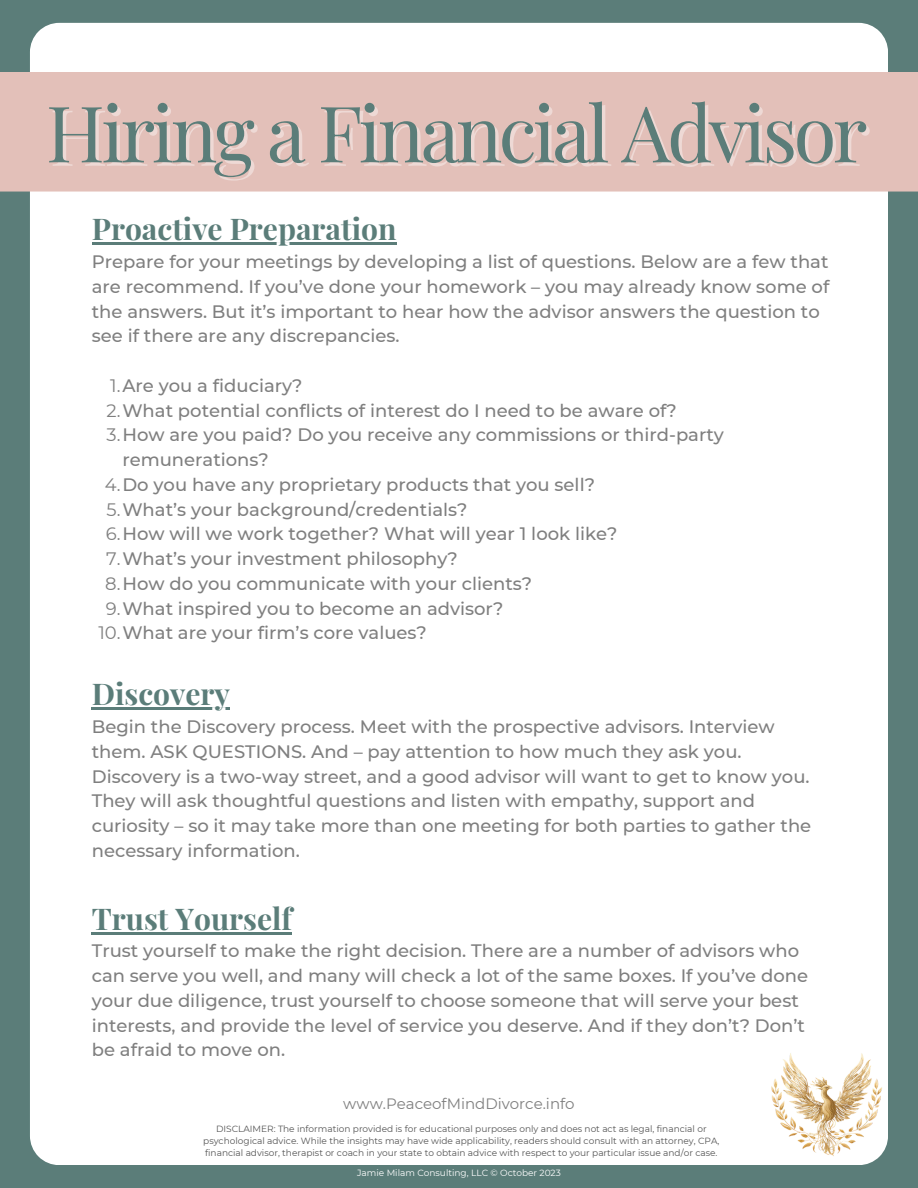
<style>
.page{position:relative;width:918px;height:1188px;background:#5b7d79}
.page>*{position:absolute;margin:0;border:0;box-sizing:border-box;transform-origin:0 0}
.t1{font:78px "Playfair Display";letter-spacing:-.045em;color:#5b7d79}
.t2{font:700 30px "Playfair Display";color:#5b7d79}
.t3{font:500 18px/24.8px "Montserrat";color:#7f7f7f}
.t4{font:15px "Montserrat";color:#7f7f7f}
.t5{font:9px/12px "Montserrat";color:#545454;text-align:center}
.t6{font:9px "Montserrat";color:#fff}
.s1{font-weight:400}
</style>
<div class="page">
<div style="left:30px;top:23px;width:858px;height:1142px;background:#fff"></div>
<div style="left:0;top:72px;width:918px;height:120px;background:#e3c0b9"></div>
<img style="left:764px;top:1040px;width:124px;height:125px">
<hr style="left:92px;top:243px;width:304px;height:2px;background:#5b7d79">
<hr style="left:92px;top:708px;width:138px;height:2px;background:#5b7d79">
<hr style="left:92px;top:932px;width:200px;height:2px;background:#5b7d79">
<p class="t1" style="left:46px;top:78px;width:823px">Hiring a Financial Advisor</p>
<p class="t2" style="left:92px;top:208px;width:306px">Proactive Preparation</p>
<p class="t3" style="left:92px;top:249px;width:739px">Prepare for your meetings by developing a list of questions. Below are a few that are recommend. If you’ve done your homework – you may already know some of the answers. But it’s important to hear how the advisor answers the question to see if there are any discrepancies.</p>
<p class="t3" style="left:110px;top:373px;width:194px"><span class="s1">1.</span>Are you a fiduciary?</p>
<p class="t3" style="left:107px;top:398px;width:572px"><span class="s1">2.</span>What potential conflicts of interest do I need to be aware of?</p>
<p class="t3" style="left:122px;top:423px;width:603px;text-indent:-16px"><span class="s1">3.</span>How are you paid? Do you receive any commissions or third-party remunerations?</p>
<p class="t3" style="left:105px;top:472px;width:492px"><span class="s1">4.</span>Do you have any proprietary products that you sell?</p>
<p class="t3" style="left:107px;top:497px;width:362px"><span class="s1">5.</span>What’s your background/credentials?</p>
<p class="t3" style="left:106px;top:522px;width:513px"><span class="s1">6.</span>How will we work together? What will year 1 look like?</p>
<p class="t3" style="left:106px;top:546px;width:353px"><span class="s1">7.</span>What’s your investment philosophy?</p>
<p class="t3" style="left:105px;top:571px;width:428px"><span class="s1">8.</span>How do you communicate with your clients?</p>
<p class="t3" style="left:106px;top:596px;width:399px"><span class="s1">9.</span>What inspired you to become an advisor?</p>
<p class="t3" style="left:98px;top:621px;width:330px"><span class="s1">10.</span>What are your firm’s core values?</p>
<p class="t2" style="left:92px;top:673px;width:140px">Discovery</p>
<p class="t3" style="left:92px;top:714px;width:721px">Begin the Discovery process. Meet with the prospective advisors. Interview them. ASK QUESTIONS. And – pay attention to how much they ask you.<br>Discovery is a two-way street, and a good advisor will want to get to know you.<br>They will ask thoughtful questions and listen with empathy, support and curiosity – so it may take more than one meeting for both parties to gather the necessary information.</p>
<p class="t2" style="left:92px;top:897px;width:202px">Trust Yourself</p>
<p class="t3" style="left:92px;top:939px;width:718px">Trust yourself to make the right decision. There are a number of advisors who can serve you well, and many will check a lot of the same boxes. If you’ve done your due diligence, trust yourself to choose someone that will serve your best interests, and provide the level of service you deserve. And if they don’t? Don’t be afraid to move on.</p>
<p class="t4" style="left:343px;top:1095px;width:233px">www.PeaceofMindDivorce.info</p>
<p class="t5" style="left:203px;top:1123px;width:518px">DISCLAIMER: The information provided is for educational purposes only and does not act as legal, financial or psychological advice. While the insights may have wide applicability, readers should consult with an attorney, CPA, financial advisor, therapist or coach in your state to obtain advice with respect to your particular issue and/or case.</p>
<p class="t6" style="left:357px;top:1167px;width:205px">Jamie Milam Consulting, LLC © October 2023</p>
</div>
